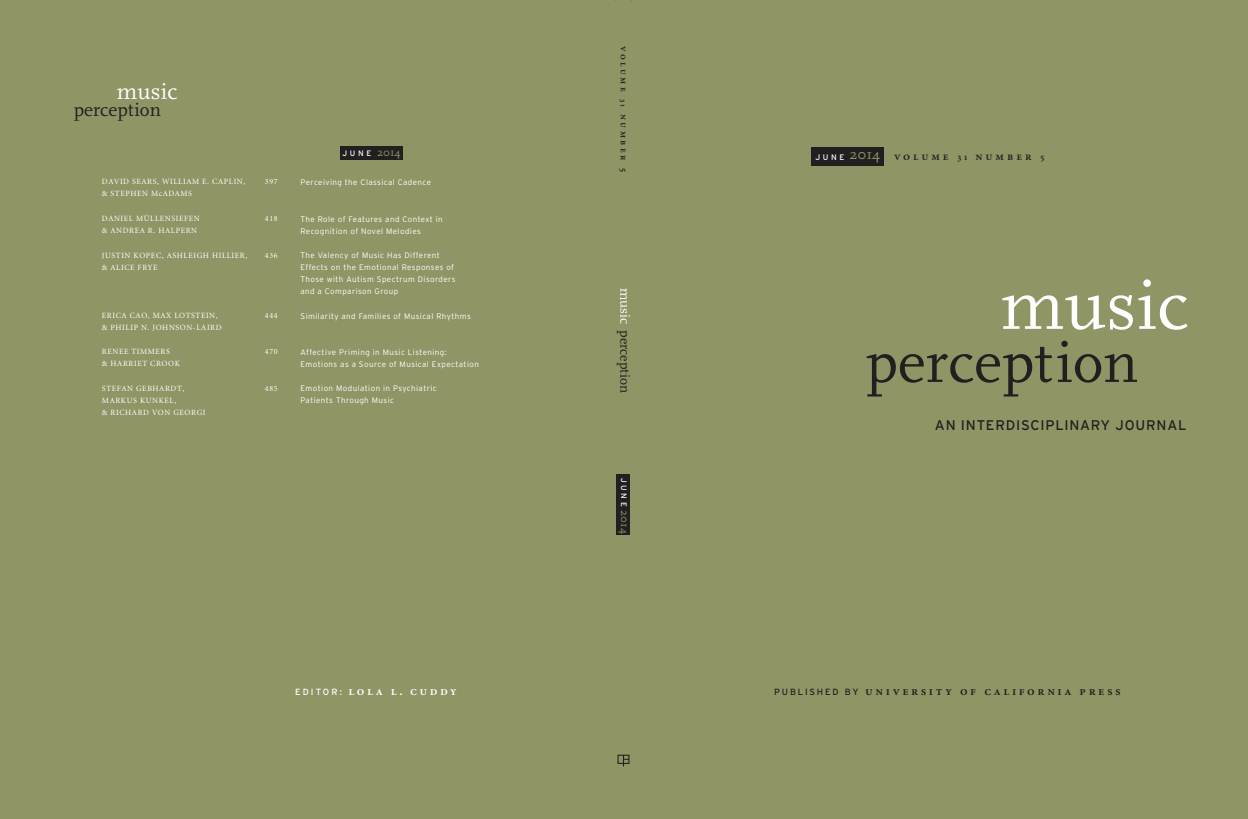
<style>
.page{position:relative;width:1248px;height:819px;background:#8f9564}
.page>*{position:absolute;margin:0;border:0;box-sizing:border-box;transform-origin:0 0}
.t1{font:72px "FF Scala";letter-spacing:.005em;color:#fff}
.t2{font:60px "FF Scala";color:#231f20}
.t3{font:23.2px "FF Scala";letter-spacing:.005em;color:#fff}
.t4{font:19.3px "FF Scala";color:#231f20}
.t5{font:14px "Interstate";letter-spacing:.055em;color:#231f20}
.t6{font:14px "FF Scala";color:#231f20}
.t7{font:14px "FF Scala";color:#fff}
.t8{font:13.1px "Minion Semibold SC";letter-spacing:.195em;color:#fff}
.t9{font:13px "Minion Semibold SC";letter-spacing:.2em;color:#231f20}
.t10{font:12px "Minion Semibold SC";letter-spacing:.25em;color:#231f20}
.t11{font:10px "Minion Semibold SC";letter-spacing:.25em;color:#231f20}
.t12{font:300 8px/12px "Interstate";letter-spacing:.055em;color:#fff}
.t13{font:8px/12px "Minion";letter-spacing:.07em;color:#fff}
.t14{font:8px "Interstate";color:#fff}
.t15{font:7.9px "Interstate";letter-spacing:.335em;color:#fff}
.s1{font-size:8px}
.s2{font-family:"FF Scala";font-size:11.5px;color:#8f9564}
.s3{font-family:"FF Scala";font-size:15px;color:#8f9564}
.s4{font-size:9.5px}
.s5{font-family:"Interstate";font-size:9px}
.s6{font-family:"FF Scala";font-size:11.4px;color:#8f9564}
</style>
<div class="page">
<div style="left:812px;top:147px;width:72px;height:18px;background:#231f20"></div>
<div style="left:617px;top:474px;width:13px;height:61px;background:#231f20"></div>
<div style="left:340px;top:146px;width:62px;height:14px;background:#231f20"></div>
<svg style="left:617px;top:754px;width:12px;height:13px"></svg>
<h3 class="t3" style="left:117px;top:81px;width:62px">music</h3>
<h3 class="t4" style="left:74px;top:101px;width:89px">percept ion</h3>
<p class="t11" style="left:628px;top:46px;width:128px;rotate:90deg">volume <span class="s1">31</span> number 5</p>
<p class="t15" style="left:342px;top:150px;width:60px">JUNE <span class="s2">2014</span></p>
<p class="t14" style="left:815px;top:154px;width:67px">JUNE <span class="s3">2014</span></p>
<h3 class="t10" style="left:894px;top:151px;width:152px">volume <span class="s4">31</span> number <span class="s4">5</span></h3>
<p class="t13" style="left:102px;top:176px;width:145px">DAVID SEARS, WILLIAM E. CAPLIN, &amp; STEPHEN McADAMS</p>
<p class="t13" style="left:265px;top:176px;width:14px">397</p>
<p class="t12" style="left:300px;top:177px;width:132px">Perceiving the Classical Cadence</p>
<p class="t13" style="left:102px;top:213px;width:99px">DANIEL MÜLLENSIEFEN &amp; ANDREA R. HALPERN</p>
<p class="t13" style="left:265px;top:213px;width:14px">418</p>
<p class="t12" style="left:300px;top:214px;width:144px">The Role of Features and Context in<br>Recognition of Novel Melodies</p>
<p class="t13" style="left:102px;top:250px;width:147px">JUSTIN KOPEC, ASHLEIGH HILLIER, &amp; ALICE FRYE</p>
<p class="t13" style="left:265px;top:250px;width:14px">436</p>
<p class="t12" style="left:300px;top:250px;width:156px">The Valency of Music Has Different Effects on the Emotional Responses of Those with Autism Spectrum Disorders and a Comparison Group</p>
<p class="t13" style="left:102px;top:310px;width:121px">ERICA CAO, MAX LOTSTEIN, &amp; PHILIP N. JOHNSON-LAIRD</p>
<p class="t13" style="left:265px;top:310px;width:14px">444</p>
<p class="t12" style="left:300px;top:311px;width:172px">Similarity and Families of Musical Rhythms</p>
<p class="t13" style="left:102px;top:346px;width:79px">RENEE TIMMERS<br>&amp; HARRIET CROOK</p>
<p class="t13" style="left:265px;top:346px;width:14px">470</p>
<p class="t12" style="left:300px;top:347px;width:180px">Affective Priming in Music Listening:<br>Emotions as a Source of Musical Expectation</p>
<p class="t13" style="left:102px;top:383px;width:105px">STEFAN GEBHARDT,<br>MARKUS KUNKEL,<br>&amp; RICHARD VON GEORGI</p>
<p class="t13" style="left:265px;top:383px;width:14px">485</p>
<p class="t12" style="left:300px;top:383px;width:138px">Emotion Modulation in Psychiatric<br>Patients Through Music</p>
<h3 class="t8" style="left:295px;top:686px;width:163px"><span class="s5">EDITOR:</span> lola l. cuddy</h3>
<h3 class="t7" style="left:631px;top:287px;width:38px;rotate:90deg">music</h3>
<h3 class="t6" style="left:631px;top:330px;width:65px;rotate:90deg">percept ion</h3>
<p class="t15" style="left:627px;top:478px;width:57px;rotate:90deg">JUNE <span class="s6">2014</span></p>
<h1 class="t1" style="left:1000px;top:275px;width:189px">music</h1>
<h2 class="t2" style="left:865px;top:337px;width:274px">percept ion</h2>
<h3 class="t5" style="left:935px;top:420px;width:253px">AN INTERDISCIPLINARY JOURNAL</h3>
<h3 class="t9" style="left:774px;top:686px;width:348px"><span class="s5">PUBLISHED BY</span> university of california press</h3>
</div>
